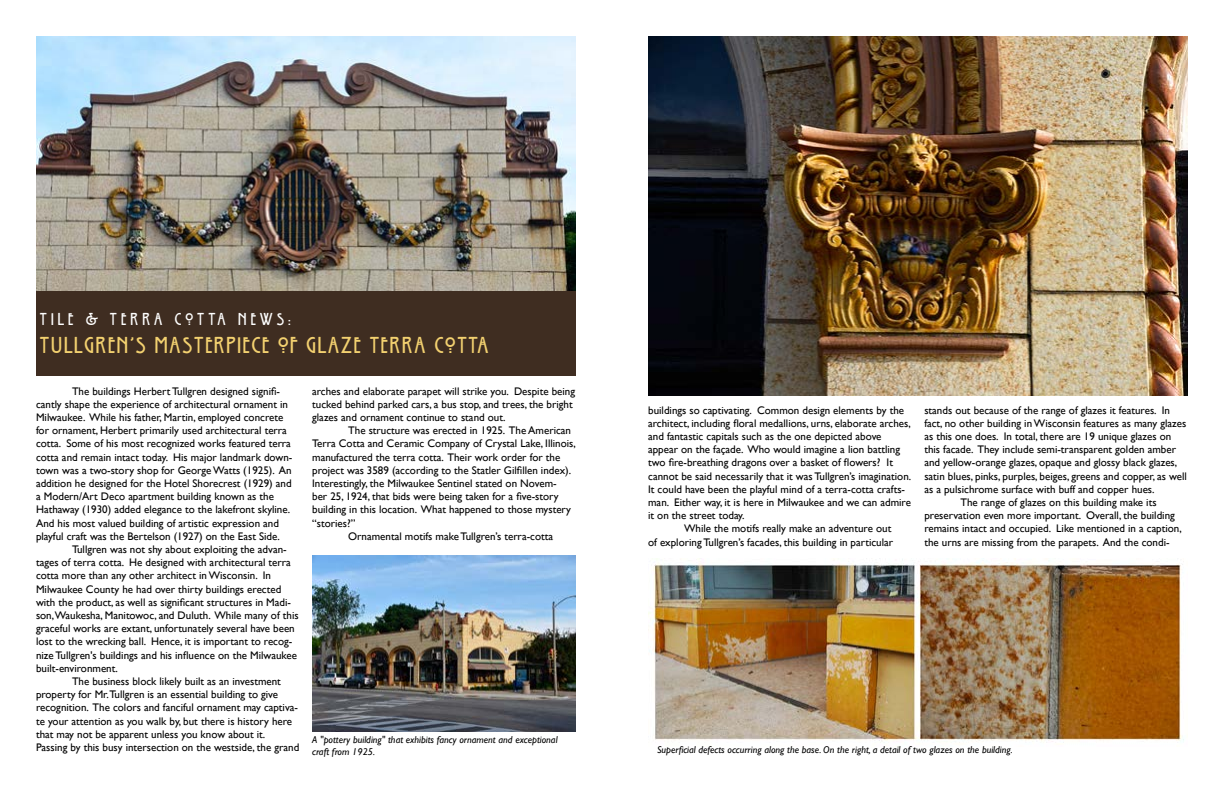
<style>
.page{position:relative;width:1224px;height:792px;background:#fff}
.page>*{position:absolute;margin:0;border:0;box-sizing:border-box;transform-origin:0 0}
.t1{font:24px "Willow";letter-spacing:.05em;color:#f3d170}
.t2{font:18px "Willow";letter-spacing:.2em;color:#fff}
.t3{font:11px/13.2px "Gill Sans";color:#000}
.t4{font:italic 10px/12px "Gill Sans";color:#000}
</style>
<div class="page">
<div style="left:36px;top:291px;width:540px;height:84px;background:#3f2d21"></div>
<img style="left:36px;top:36px;width:540px;height:255px">
<img style="left:312px;top:556px;width:264px;height:176px">
<img style="left:648px;top:36px;width:540px;height:360px">
<img style="left:648px;top:559px;width:536px;height:184px">
<h2 class="t2" style="left:40px;top:307px;width:253px">TILE &amp; TERRA COTTA NEWS:</h2>
<h1 class="t1" style="left:40px;top:330px;width:451px">TULLGREN’S MASTERPIECE OF GLAZE TERRA COTTA</h1>
<p class="t3" style="left:36px;top:384px;width:258px;text-indent:36px">The buildings Herbert Tullgren designed signifi&shy;cantly shape the experience of architectural ornament in Milwaukee. While his father, Martin, employed concrete for ornament, Herbert primarily used architectural terra cotta. Some of his most recognized works featured terra cotta and remain intact today. His major landmark down&shy;town was a two-story shop for George Watts (1925). An addition he designed for the Hotel Shorecrest (1929) and a Modern/Art Deco apartment building known as the Hathaway (1930) added elegance to the lakefront skyline.<br>And his most valued building of artistic expression and playful craft was the Bertelson (1927) on the East Side.</p>
<p class="t3" style="left:72px;top:543px;width:216px">Tullgren was not shy about exploiting the advan-</p>
<p class="t3" style="left:36px;top:556px;width:256px">tages of terra cotta. He designed with architectural terra</p>
<p class="t3" style="left:36px;top:569px;width:237px">cotta more than any other architect in Wisconsin. In</p>
<p class="t3" style="left:36px;top:582px;width:247px">Milwaukee County he had over thirty buildings erected</p>
<p class="t3" style="left:36px;top:595px;width:257px">with the product, as well as significant structures in Madi-</p>
<p class="t3" style="left:36px;top:609px;width:264px">son,Waukesha, Manitowoc, and Duluth. While many of this</p>
<p class="t3" style="left:36px;top:622px;width:260px">graceful works are extant, unfortunately several have been</p>
<p class="t3" style="left:36px;top:635px;width:258px">lost to the wrecking ball. Hence, it is important to recog-</p>
<p class="t3" style="left:36px;top:648px;width:263px">nize Tullgren's buildings and his influence on the Milwaukee</p>
<p class="t3" style="left:36px;top:661px;width:83px">built-environment.</p>
<p class="t3" style="left:72px;top:675px;width:210px">The business block likely built as an investment</p>
<p class="t3" style="left:36px;top:688px;width:244px">property for Mr.Tullgren is an essential building to give</p>
<p class="t3" style="left:36px;top:701px;width:264px">recognition. The colors and fanciful ornament may captiva-</p>
<p class="t3" style="left:36px;top:714px;width:258px">te your attention as you walk by, but there is history here</p>
<p class="t3" style="left:36px;top:727px;width:231px">that may not be apparent unless you know about it.</p>
<p class="t3" style="left:36px;top:741px;width:265px">Passing by this busy intersection on the westside, the grand</p>
<p class="t3" style="left:312px;top:384px;width:264px">arches and elaborate parapet will strike you. Despite being tucked behind parked cars, a bus stop, and trees, the bright glazes and ornament continue to stand out.</p>
<p class="t3" style="left:348px;top:424px;width:224px">The structure was erected in 1925. The American</p>
<p class="t3" style="left:312px;top:437px;width:265px">Terra Cotta and Ceramic Company of Crystal Lake, Illinois,</p>
<p class="t3" style="left:312px;top:450px;width:250px">manufactured the terra cotta. Their work order for the</p>
<p class="t3" style="left:312px;top:463px;width:261px">project was 3589 (according to the Statler Gilfillen index).</p>
<p class="t3" style="left:312px;top:477px;width:246px">Interestingly, the Milwaukee Sentinel stated on Novem-</p>
<p class="t3" style="left:312px;top:490px;width:248px">ber 25, 1924, that bids were being taken for a five-story</p>
<p class="t3" style="left:312px;top:503px;width:260px">building in this location. What happened to those mystery</p>
<p class="t3" style="left:312px;top:516px;width:45px">“stories?”</p>
<p class="t3" style="left:348px;top:529px;width:206px">Ornamental motifs make Tullgren’s terra-cotta</p>
<p class="t4" style="left:312px;top:734px;width:247px">A "pottery building" that exhibits fancy ornament and exceptional craft from 1925.</p>
<p class="t3" style="left:648px;top:403px;width:257px">buildings so captivating. Common design elements by the</p>
<p class="t3" style="left:648px;top:416px;width:264px">architect, including floral medallions, urns, elaborate arches,</p>
<p class="t3" style="left:648px;top:430px;width:235px">and fantastic capitals such as the one depicted above</p>
<p class="t3" style="left:648px;top:443px;width:253px">appear on the façade. Who would imagine a lion battling</p>
<p class="t3" style="left:648px;top:456px;width:246px">two fire-breathing dragons over a basket of flowers? It</p>
<p class="t3" style="left:648px;top:469px;width:265px">cannot be said necessarily that it was Tullgren’s imagination.</p>
<p class="t3" style="left:648px;top:482px;width:258px">It could have been the playful mind of a terra-cotta crafts-</p>
<p class="t3" style="left:648px;top:496px;width:264px">man. Either way, it is here in Milwaukee and we can admire</p>
<p class="t3" style="left:648px;top:509px;width:98px">it on the street today.</p>
<p class="t3" style="left:684px;top:522px;width:209px">While the motifs really make an adventure out</p>
<p class="t3" style="left:648px;top:535px;width:247px">of exploring Tullgren’s facades, this building in particular</p>
<p class="t3" style="left:924px;top:403px;width:247px">stands out because of the range of glazes it features. In</p>
<p class="t3" style="left:924px;top:416px;width:263px">fact, no other building in Wisconsin features as many glazes</p>
<p class="t3" style="left:924px;top:430px;width:248px">as this one does. In total, there are 19 unique glazes on</p>
<p class="t3" style="left:924px;top:443px;width:253px">this facade. They include semi-transparent golden amber</p>
<p class="t3" style="left:924px;top:456px;width:254px">and yellow-orange glazes, opaque and glossy black glazes,</p>
<p class="t3" style="left:924px;top:469px;width:264px">satin blues, pinks, purples, beiges, greens and copper, as well</p>
<p class="t3" style="left:924px;top:482px;width:232px">as a pulsichrome surface with buff and copper hues.</p>
<p class="t3" style="left:960px;top:496px;width:198px">The range of glazes on this building make its</p>
<p class="t3" style="left:924px;top:509px;width:252px">preservation even more important. Overall, the building</p>
<p class="t3" style="left:924px;top:522px;width:259px">remains intact and occupied. Like mentioned in a caption,</p>
<p class="t3" style="left:924px;top:535px;width:247px">the urns are missing from the parapets. And the condi-</p>
<p class="t4" style="left:657px;top:744px;width:357px">Superficial defects occurring along the base. On the right, a detail of two glazes on the building.</p>
</div>
